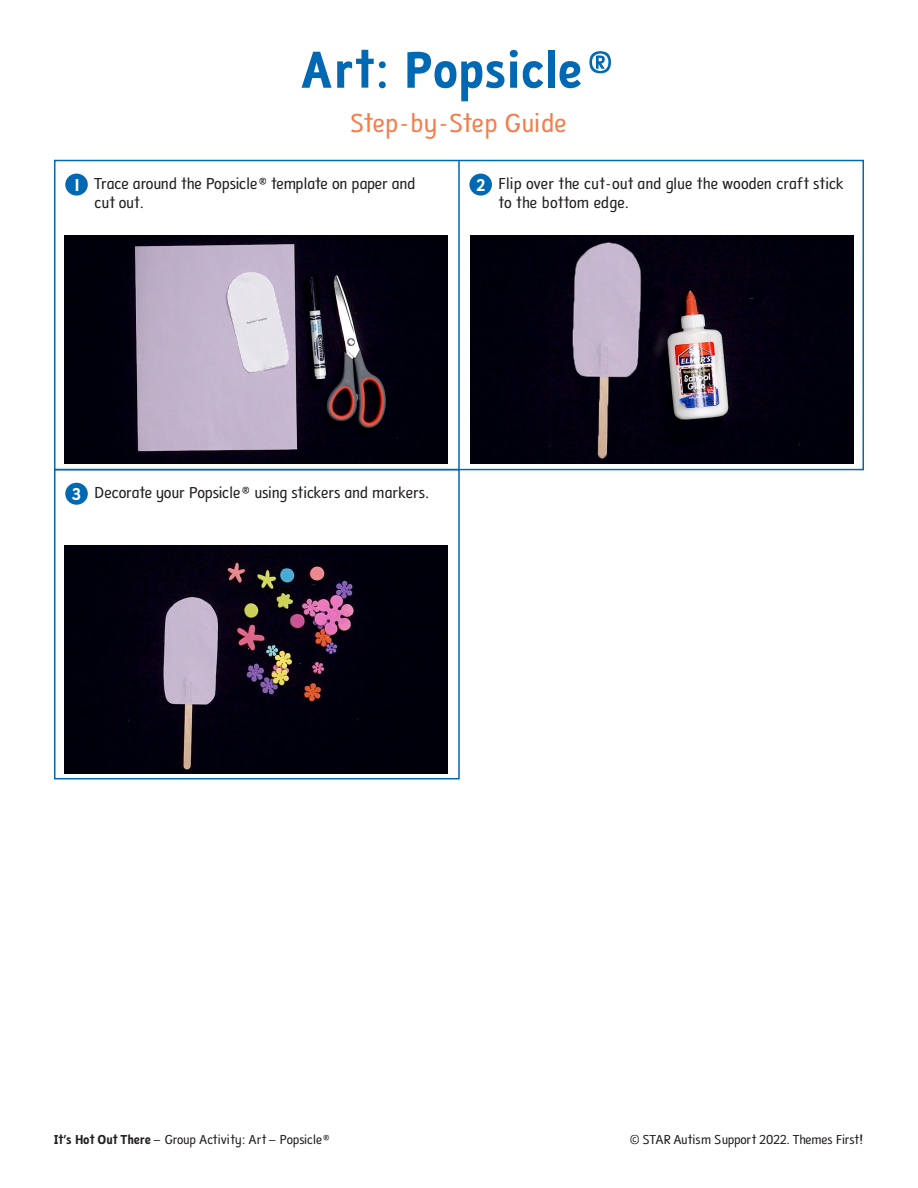
<style>
.page{position:relative;width:918px;height:1188px;background:#fff}
.page>*{position:absolute;margin:0;border:0;box-sizing:border-box;transform-origin:0 0}
.Header_4_-_Color_Bol{font:54px "Folder Bold Primary";letter-spacing:-.03em;color:#0168b3}
.VS_Header_Descriptio{font:27px "Folder Reg Primary";letter-spacing:-.025em;color:#f47d4b}
.Footer_1_-_Doc_Title{font:18px "Folder Bold Primary";color:#fff}
.Instructions_2_-_Bod{font:16.5px/19.5px "Folder Reg Primary";letter-spacing:-.035em;color:#231f20}
.t1{font:13.5px "Folder Reg Primary";letter-spacing:-.03em;color:#231f20}
.s1{font-family:"Folder Bold Primary"}
</style>
<div class="page">
<div style="left:54px;top:160px;width:810px;height:310px;border:2px solid #0168b3"></div>
<div style="left:54px;top:469px;width:406px;height:310px;border:2px solid #0168b3"></div>
<div style="left:469px;top:174px;width:23px;height:22px;background:#0168b3;border-radius:50%"></div>
<div style="left:65px;top:483px;width:23px;height:22px;background:#0168b3;border-radius:50%"></div>
<div style="left:65px;top:174px;width:23px;height:22px;background:#0168b3;border-radius:50%"></div>
<hr style="left:458px;top:160px;width:2px;height:309px;background:#0168b3">
<img style="left:471px;top:236px;width:382px;height:228px">
<img style="left:65px;top:236px;width:382px;height:228px">
<img style="left:65px;top:545px;width:382px;height:228px">
<p class="Header_4_-_Color_Bol" style="left:302px;top:39px;width:316px">Art: Popsicle®</p>
<p class="VS_Header_Descriptio" style="left:351px;top:108px;width:218px">Step-by-Step Guide</p>
<p class="Instructions_2_-_Bod" style="left:499px;top:174px;width:347px">Flip over the cut-out and glue the wooden craft stick to the bottom edge.</p>
<p class="Footer_1_-_Doc_Title" style="left:73px;top:175px;width:9px">1</p>
<p class="Instructions_2_-_Bod" style="left:94px;top:174px;width:323px">Trace around the Popsicle® template on paper and cut out.</p>
<p class="Footer_1_-_Doc_Title" style="left:476px;top:175px;width:11px">2</p>
<p class="Footer_1_-_Doc_Title" style="left:72px;top:484px;width:12px">3</p>
<p class="Instructions_2_-_Bod" style="left:94px;top:483px;width:337px">Decorate your Popsicle® using stickers and markers.</p>
<p class="t1" style="left:54px;top:1132px;width:278px"><span class="s1">It’s Hot Out There</span> – Group Activity: Art – Popsicle®</p>
<p class="t1" style="left:630px;top:1132px;width:236px">© STAR Autism Support 2022. Themes First!</p>
</div>
